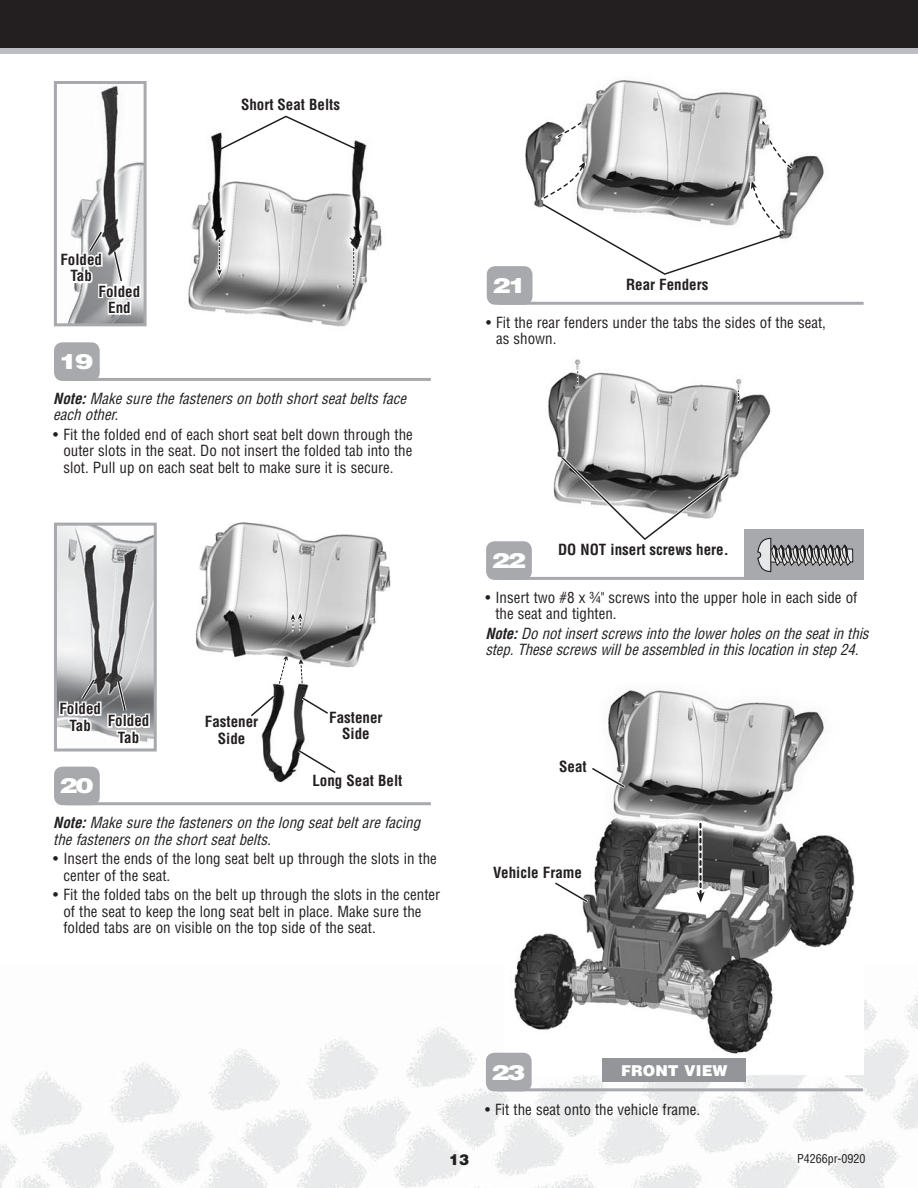
<style>
.page{position:relative;width:918px;height:1188px;background:#fff}
.page>*{position:absolute;margin:0;border:0;box-sizing:border-box;transform-origin:0 0}
.t1{font:900 21px "Helvetica LT Std";letter-spacing:-.08em;color:#fff;scale:1.3 1}
.t2{font:condensed 15px/16.5px "Helvetica LT Std";color:#231f20}
.t3{font:italic condensed 15px/16.5px "Helvetica LT Std";color:#231f20}
.t4{font:700 condensed 15px/16.5px "Helvetica LT Std";color:#231f20;text-align:center}
.t5{font:900 15px "Helvetica LT Std";color:#fff}
.t6{font:900 15px "Helvetica LT Std";color:#231f20}
.t7{font:condensed 12px "Helvetica LT Std";color:#231f20}
.s1{color:#fff}
.s2{font-weight:700}
</style>
<div class="page">
<img style="left:0;top:995px;width:918px;height:193px">
<svg style="left:0;top:47px;width:918px;height:7px;background:#a5a6a9"></svg>
<div style="left:0;top:0;width:918px;height:47px;background:#231f20"></div>
<img style="left:505px;top:690px;width:358px;height:384px">
<svg style="left:693px;top:824px;width:15px;height:85px"></svg>
<svg style="left:552px;top:879px;width:40px;height:27px"></svg>
<svg style="left:589px;top:765px;width:40px;height:26px"></svg>
<div style="left:486px;top:1053px;width:46px;height:38px;background:#a7a9ac;border-radius:9px"></div>
<hr style="left:498px;top:1088px;width:365px;height:3px;background:#a7a9ac">
<div style="left:603px;top:1058px;width:143px;height:24px;background:#939598"></div>
<img style="left:525px;top:80px;width:299px;height:189px">
<div style="left:487px;top:266px;width:46px;height:39px;background:#a7a9ac;border-radius:9px"></div>
<hr style="left:499px;top:302px;width:365px;height:3px;background:#a7a9ac">
<div style="left:486px;top:541px;width:46px;height:39px;background:#a7a9ac;border-radius:9px"></div>
<hr style="left:498px;top:577px;width:365px;height:3px;background:#a7a9ac">
<img style="left:548px;top:359px;width:225px;height:171px">
<svg style="left:738px;top:391px;width:1px;height:12px"></svg>
<svg style="left:577px;top:372px;width:2px;height:12px"></svg>
<svg style="left:539px;top:96px;width:256px;height:179px"></svg>
<div style="left:744px;top:530px;width:120px;height:50px;background:#a7a9ac"></div>
<svg style="left:757px;top:537px;width:96px;height:36px"></svg>
<img style="left:195px;top:522px;width:196px;height:261px">
<svg style="left:289px;top:610px;width:15px;height:24px"></svg>
<svg style="left:278px;top:655px;width:10px;height:29px"></svg>
<svg style="left:299px;top:658px;width:4px;height:26px"></svg>
<img style="left:58px;top:527px;width:95px;height:216px">
<div style="left:54px;top:523px;width:103px;height:229px;border:3px solid #a7a9ac"></div>
<svg style="left:295px;top:747px;width:42px;height:28px"></svg>
<svg style="left:299px;top:694px;width:33px;height:23px"></svg>
<svg style="left:247px;top:692px;width:31px;height:28px"></svg>
<div style="left:54px;top:767px;width:46px;height:38px;background:#a7a9ac;border-radius:9px"></div>
<hr style="left:66px;top:802px;width:365px;height:3px;background:#a7a9ac">
<img style="left:188px;top:134px;width:194px;height:193px">
<hr style="left:353px;top:249px;width:2px;height:41px;background:#fff">
<svg style="left:353px;top:249px;width:1px;height:41px"></svg>
<svg style="left:216px;top:240px;width:7px;height:38px"></svg>
<img style="left:68px;top:85px;width:75px;height:237px">
<div style="left:54px;top:81px;width:93px;height:245px;border:3px solid #a7a9ac"></div>
<svg style="left:216px;top:115px;width:143px;height:37px"></svg>
<div style="left:54px;top:342px;width:46px;height:39px;background:#a7a9ac;border-radius:9px"></div>
<hr style="left:66px;top:378px;width:365px;height:3px;background:#a7a9ac">
<svg style="left:111px;top:248px;width:14px;height:37px"></svg>
<svg style="left:115px;top:678px;width:14px;height:36px"></svg>
<svg style="left:86px;top:228px;width:19px;height:27px"></svg>
<svg style="left:78px;top:676px;width:20px;height:27px"></svg>
<svg style="left:558px;top:453px;width:175px;height:87px"></svg>
<p class="t4" style="left:241px;top:98px;width:101px">Short Seat Belts</p>
<p class="t4" style="left:60px;top:253px;width:43px"><span class="s1">F</span>olded<br><span class="s1">T</span>ab</p>
<p class="t4" style="left:99px;top:284px;width:43px"><span class="s1">F</span>olded<br><span class="s1">E</span>nd</p>
<h1 class="t1" style="left:59px;top:354px;width:28px">19</h1>
<p class="t3" style="left:53px;top:392px;width:358px"><span class="s2">Note:</span>Make sure the fasteners on both shortseatbelts face each other.</p>
<p class="t2" style="left:63px;top:428px;width:351px;text-align:justify;text-indent:-10px">• Fit the folded end of each short seat belt down through the outer slots in the seat. Do not insert the folded tab into the slot. Pull up on each seat belt to make sure it is secure.</p>
<p class="t4" style="left:70px;top:704px;width:81px;line-height:12px;text-align:left;text-indent:-10px"><span class="s1">F</span>olded<br><span class="s1">T</span>ab <span class="s1">F</span>olded</p>
<p class="t4" style="left:118px;top:730px;width:23px"><span class="s1">T</span>ab</p>
<h1 class="t1" style="left:59px;top:778px;width:28px">20</h1>
<p class="t4" style="left:205px;top:715px;width:55px">Fastener<br>Side</p>
<p class="t4" style="left:329px;top:710px;width:55px">Fastener<br>Side</p>
<p class="t4" style="left:312px;top:774px;width:91px">Long Seat Belt</p>
<p class="t3" style="left:53px;top:816px;width:372px"><span class="s2">Note:</span>Make sure the fasteners on the long seatbeltare facing the fasteners on the shortseatbelts.</p>
<p class="t2" style="left:63px;top:852px;width:375px;text-indent:-10px">• Insert the ends of the long seat belt up through the slots in the center of the seat.</p>
<p class="t2" style="left:63px;top:888px;width:378px;text-indent:-10px">• Fit the folded tabs on the belt up through the slots in the center of the seat to keep the long seat belt in place. Make sure the folded tabs are on visible on the top side of the seat.</p>
<h1 class="t1" style="left:492px;top:278px;width:28px">21</h1>
<p class="t4" style="left:626px;top:278px;width:84px">Rear Fenders</p>
<p class="t2" style="left:496px;top:316px;width:331px;text-indent:-10px">• Fit the rear fenders under the tabs the sides of the seat, as shown.</p>
<h1 class="t1" style="left:491px;top:553px;width:28px">22</h1>
<p class="t4" style="left:558px;top:543px;width:172px">DO NOT insert screws here.</p>
<p class="t2" style="left:495px;top:591px;width:363px;text-indent:-10px">• Insert two #8 x ¾" screws into the upper hole in each side of the seat and tighten.</p>
<p class="t3" style="left:485px;top:627px;width:388px"><span class="s2">Note:</span>Do notinsertscrews into the lowerholes on the seatin this step.These screws willbe assembled in this location in step 24.</p>
<p class="t4" style="left:559px;top:759px;width:29px">Seat</p>
<p class="t4" style="left:493px;top:866px;width:90px">Vehicle Frame</p>
<h1 class="t1" style="left:491px;top:1065px;width:28px">23</h1>
<p class="t5" style="left:621px;top:1065px;width:108px">FRONT VIEW</p>
<p class="t2" style="left:485px;top:1104px;width:217px">• Fit the seat onto the vehicle frame.</p>
<p class="t6" style="left:449px;top:1154px;width:22px">13</p>
<p class="t7" style="left:797px;top:1155px;width:70px">P4266pr-0920</p>
</div>
